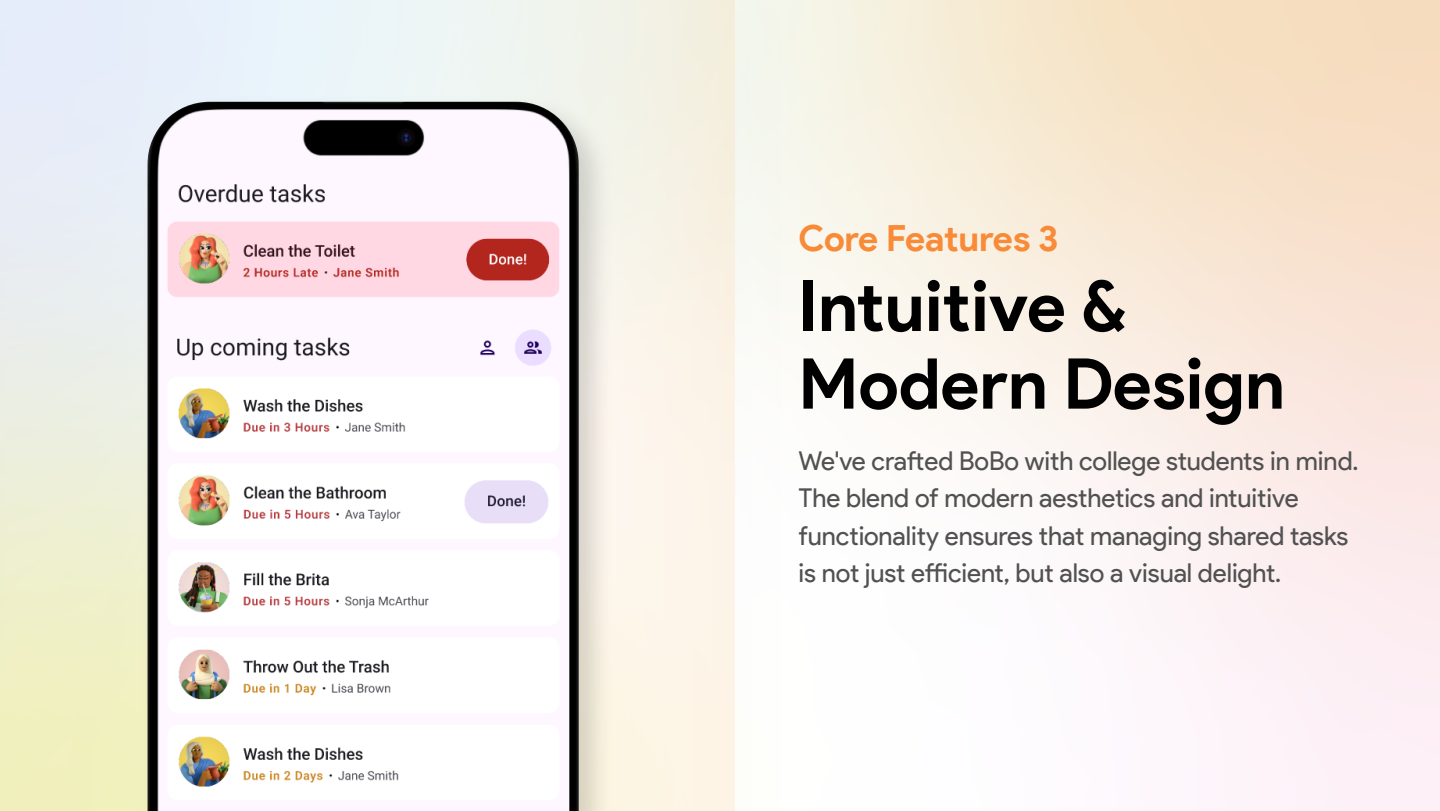
<style>
.page{position:relative;width:1440px;height:811px;background:#fff}
.page>*{position:absolute;margin:0;border:0;box-sizing:border-box;transform-origin:0 0}
.t1{font:700 70px/77.6px "Product Sans";color:#000}
.t2{font:700 36px "Product Sans";letter-spacing:-.01em;color:#f88a38}
.t3{font:26px/37.2px "Product Sans";color:#515151}
</style>
<div class="page">
<svg style="left:800px;top:0;width:640px;height:810px"></svg>
<img style="left:147px;top:102px;width:432px;height:708px">
<h2 class="t2" style="left:798px;top:216px;width:262px">Core Features 3</h2>
<h1 class="t1" style="left:798px;top:268px;width:488px">Intuitive &amp;<br>Modern Design</h1>
<p class="t3" style="left:798px;top:443px;width:562px">We've crafted BoBo with college students in mind.<br>The blend of modern aesthetics and intuitive functionality ensures that managing shared tasks is not just efficient, but also a visual delight.</p>
</div>
